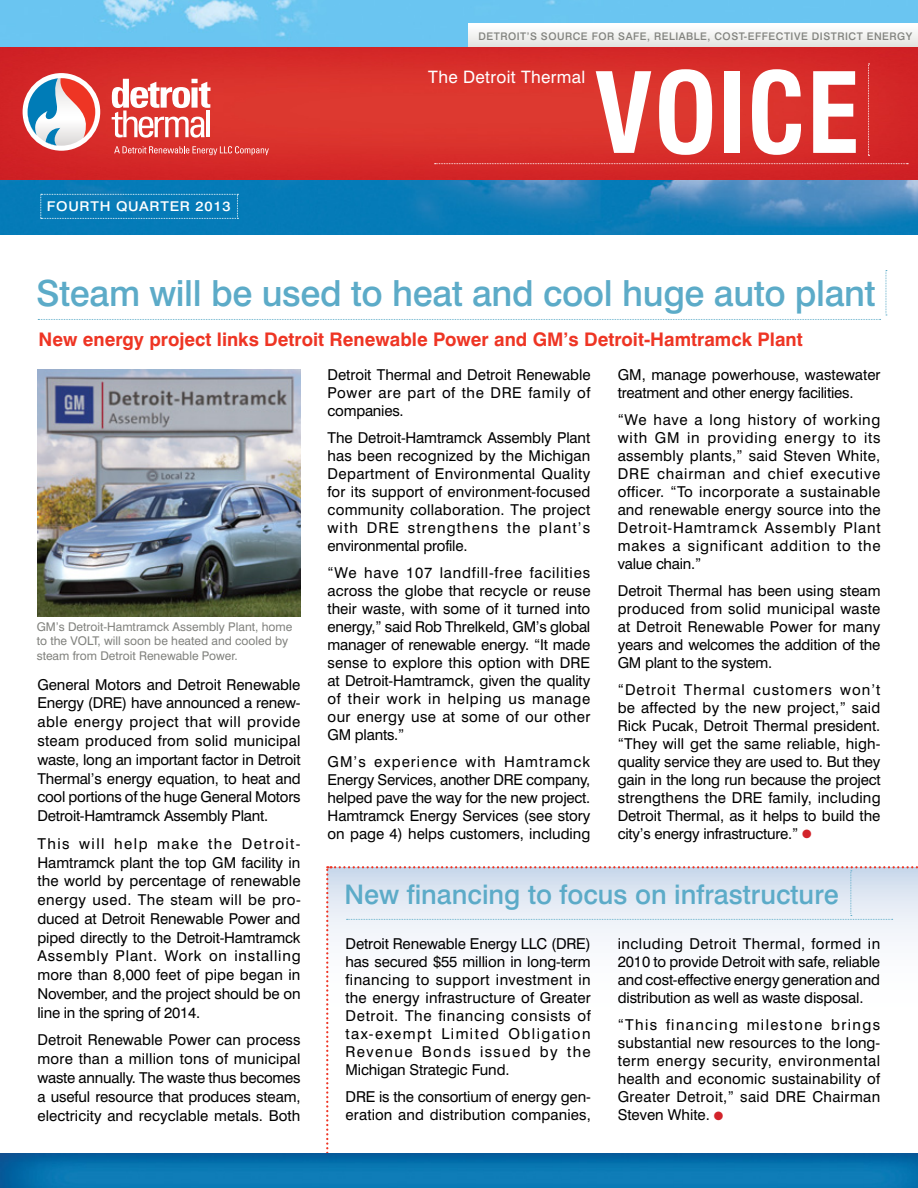
<style>
.page{position:relative;width:918px;height:1188px;background:#fff}
.page>*{position:absolute;margin:0;border:0;box-sizing:border-box;transform-origin:0 0}
.t1{font:700 condensed 108.75px "Swiss 721 BT";color:#fff}
.t2{font:500 36px "Swiss 721 BT";letter-spacing:-.01em;color:#5cabc8}
.t3{font:500 27px "Swiss 721 BT";color:#5cabc8}
.t4{font:700 18.75px "Swiss 721 BT";color:#ee3524}
.t5{font:17.1px "Swiss 721 BT";letter-spacing:.02em;color:#fff}
.t6{font:15px/18px "Swiss 721 BT";letter-spacing:-.01em;color:#000;text-align:justify}
.t7{font:15px/18px "Swiss 721 BT";letter-spacing:.01em;color:#000}
.t8{font:500 13.5px "Swiss 721 BT";letter-spacing:.05em;color:#fff;scale:1.09 1}
.t9{font:12px/14.4px "Swiss 721 BT";color:#81827e}
.t10{font:500 10.5px "Swiss 721 BT";letter-spacing:.05em;color:#81827e}
.s1{color:#d2232a}
</style>
<div class="page">
<img style="left:0;top:0;width:918px;height:235px">
<svg style="left:469px;top:23px;width:449px;height:24px"></svg>
<img style="left:0;top:1154px;width:326px;height:34px">
<img style="left:0;top:47px;width:918px;height:132px">
<div style="left:23px;top:73px;width:77px;height:78px;background:#fff;border-radius:50%"></div>
<svg style="left:28px;top:78px;width:67px;height:68px"></svg>
<svg style="left:114px;top:146px;width:155px;height:9px"></svg>
<svg style="left:112px;top:79px;width:99px;height:59px"></svg>
<hr style="left:206px;top:110px;width:3px;height:27px;background:#fff">
<svg style="left:435px;top:163px;width:473px;height:1px"></svg>
<svg style="left:868px;top:64px;width:2px;height:92px"></svg>
<svg style="left:40px;top:194px;width:198px;height:25px;background:#0f80ba"></svg>
<img style="left:0;top:0;width:1px;height:148px">
<img style="left:38px;top:369px;width:262px;height:248px">
<svg style="left:38px;top:270px;width:849px;height:50px"></svg>
<svg style="left:326px;top:866px;width:592px;height:322px"></svg>
<p class="t10" style="left:478px;top:29px;width:435px">DETROIT’S SOURCE FOR SAFE, RELIABLE, COST-EFFECTIVE DISTRICT ENERGY</p>
<p class="t8" style="left:47px;top:198px;width:170px">FOURTH QUARTER 2013</p>
<p class="t5" style="left:428px;top:67px;width:159px">The Detroit Thermal</p>
<h1 class="t1" style="left:594px;top:48px;width:267px">VOICE</h1>
<h2 class="t2" style="left:36px;top:271px;width:841px">Steam will be used to heat and cool huge auto plant</h2>
<p class="t4" style="left:39px;top:327px;width:766px">New energy project links Detroit Renewable Power and GM’s Detroit-Hamtramck Plant</p>
<p class="t6" style="left:328px;top:365px;width:264px">Detroit Thermal and Detroit Renewable Power are part of the DRE family of companies.</p>
<p class="t6" style="left:328px;top:428px;width:264px">The Detroit-Hamtramck Assembly Plant has been recognized by the Michigan Department of Environmental Quality for its support of environment-focused community collaboration. The project with DRE strengthens the plant’s environmental profile.</p>
<p class="t6" style="left:328px;top:563px;width:264px">“We have 107 landfill-free facilities across the globe that recycle or reuse their waste, with some of it turned into energy,” said Rob Threlkeld, GM’s global manager of renewable energy. “It made sense to explore this option with DRE at Detroit-Hamtramck, given the quality of their work in helping us manage our energy use at some of our other GM plants.”</p>
<p class="t6" style="left:328px;top:752px;width:264px">GM’s experience with Hamtramck Energy Services, another DRE company, helped pave the way for the new project.<br>Hamtramck Energy Services (see story on page 4) helps customers, including</p>
<p class="t6" style="left:618px;top:365px;width:264px">GM, manage powerhouse, wastewater treatment and other energy facilities.</p>
<p class="t6" style="left:618px;top:410px;width:264px">“We have a long history of working with GM in providing energy to its assembly plants,” said Steven White, DRE chairman and chief executive officer. “To incorporate a sustainable and renewable energy source into the Detroit-Hamtramck Assembly Plant makes a significant addition to the value chain.”</p>
<p class="t6" style="left:618px;top:581px;width:264px">Detroit Thermal has been using steam produced from solid municipal waste at Detroit Renewable Power for many years and welcomes the addition of the GM plant to the system.</p>
<p class="t6" style="left:618px;top:680px;width:264px">“Detroit Thermal customers won’t be affected by the new project,” said Rick Pucak, Detroit Thermal president. “They will get the same reliable, high&shy;quality service they are used to. But they gain in the long run because the project strengthens the DRE family, including Detroit Thermal, as it helps to build the city’s energy infrastructure.” <span class="s1">●</span></p>
<p class="t9" style="left:37px;top:619px;width:257px">GM’s Detroit-Hamtramck Assembly Plant, home to the VOLT, will soon be heated and cooled by steam from Detroit Renewable Power.</p>
<p class="t6" style="left:37px;top:675px;width:265px;line-height:18.8px">General Motors and Detroit Renewable Energy (DRE) have announced a renew&shy;able energy project that will provide steam produced from solid municipal waste, long an important factor in Detroit Thermal’s energy equation, to heat and cool portions of the huge General Motors Detroit-Hamtramck Assembly Plant.</p>
<p class="t6" style="left:37px;top:834px;width:265px;line-height:18.8px">This will help make the Detroit-Hamtramck plant the top GM facility in the world by percentage of renewable energy used. The steam will be pro&shy;duced at Detroit Renewable Power and piped directly to the Detroit-Hamtramck Assembly Plant. Work on installing more than 8,000 feet of pipe began in November, and the project should be on line in the spring of 2014.</p>
<p class="t6" style="left:37px;top:1031px;width:265px;line-height:18.8px">Detroit Renewable Power can process more than a million tons of municipal waste annually. The waste thus becomes a useful resource that produces steam, electricity and recyclable metals. Both</p>
<h3 class="t3" style="left:345px;top:878px;width:496px">New financing to focus on infrastructure</h3>
<p class="t6" style="left:618px;top:935px;width:264px">including Detroit Thermal, formed in 2010 to provide Detroit with safe, reliable and cost-effective energy generation and distribution as well as waste disposal.</p>
<p class="t6" style="left:618px;top:1016px;width:264px">“This financing milestone brings substantial new resources to the long&shy;term energy security, environmental health and economic sustainability of Greater Detroit,” said DRE Chairman Steven White. <span class="s1">●</span></p>
<p class="t6" style="left:346px;top:935px;width:247px">Detroit Renewable Energy LLC (DRE) has secured $55 million in long-term financing to support investment in the energy infrastructure of Greater Detroit. The financing consists of tax-exempt Limited Obligation Revenue Bonds issued by the Michigan Strategic Fund.</p>
<p class="t7" style="left:346px;top:1088px;width:247px">DRE is the consortium of energy gen&shy;eration and distribution companies,</p>
</div>
